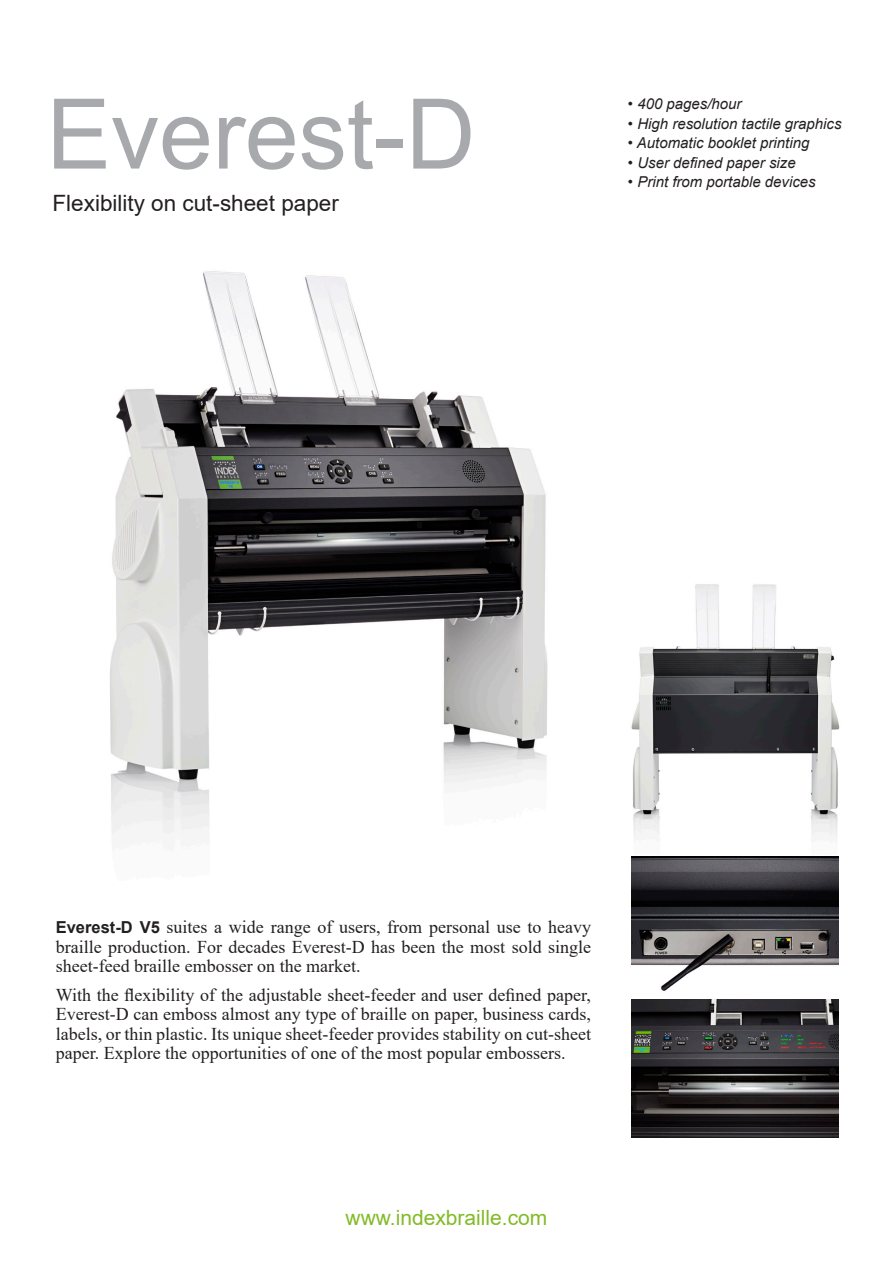
<style>
.page{position:relative;width:893px;height:1263px;background:#fff}
.page>*{position:absolute;margin:0;border:0;box-sizing:border-box;transform-origin:0 0}
.t1{font:97.5px "Arial";color:#a8a9ad}
.t2{font:22.5px "Arial";color:#231f20}
.t3{font:21px "Arial";color:#82bb27}
.t4{font:18px/19.6px "Times New Roman";color:#231f20;text-align:justify}
.t5{font:italic 15px "Arial";color:#231f20}
.s1{font-family:"Arial";font-weight:700;font-size:16.5px}
</style>
<div class="page">
<img style="left:631px;top:584px;width:209px;height:294px">
<img style="left:632px;top:857px;width:207px;height:134px">
<img style="left:110px;top:271px;width:438px;height:567px">
<img style="left:632px;top:1000px;width:207px;height:138px">
<p class="t1" style="left:46px;top:67px;width:431px">Everest-D</p>
<p class="t2" style="left:52px;top:188px;width:288px">Flexibility on cut-sheet paper</p>
<p class="t5" style="left:628px;top:94px;width:115px">• 400 pages/hour</p>
<p class="t5" style="left:628px;top:114px;width:215px">• High resolution tactile graphics</p>
<p class="t5" style="left:628px;top:133px;width:183px">• Automatic booklet printing</p>
<p class="t5" style="left:628px;top:153px;width:169px">• User defined paper size</p>
<p class="t5" style="left:628px;top:172px;width:189px">• Print from portable devices</p>
<p class="t4" style="left:56px;top:917px;width:537px"><span class="s1">Everest-D V5</span> suites a wide range of users, from personal use to heavy braille production. For decades Everest-D has been the most sold single sheet-feed braille embosser on the market.</p>
<p class="t4" style="left:56px;top:984px;width:537px">With the flexibility of the adjustable sheet-feeder and user defined paper, Everest-D can emboss almost any type of braille on paper, business cards, labels, or thin plastic. Its unique sheet-feeder provides stability on cut-sheet paper. Explore the opportunities of one of the most popular embossers.</p>
<p class="t3" style="left:346px;top:1203px;width:203px">www.indexbraille.com</p>
</div>
